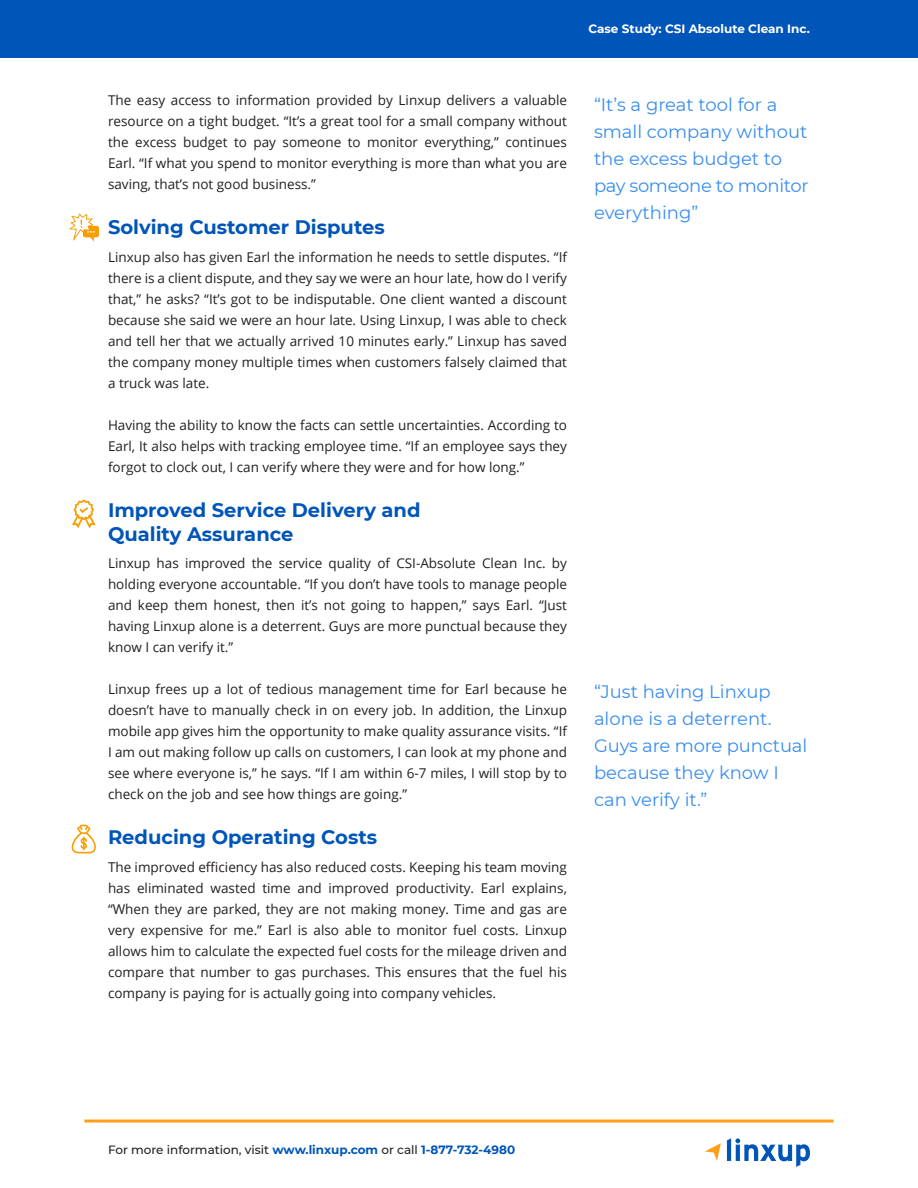
<style>
.page{position:relative;width:918px;height:1188px;background:#fff}
.page>*{position:absolute;margin:0;border:0;box-sizing:border-box;transform-origin:0 0}
.t1{font:700 19.5px/24px "Montserrat";color:#0055b8}
.t2{font:18px/27px "Montserrat";color:#398def}
.t3{font:13.5px/21px "Open Sans";color:#231f20;text-align:justify}
.t4{font:500 12px "Montserrat";color:#231f20}
.t5{font:700 12px "Montserrat";color:#fff}
.s1{font-weight:700;color:#0055b8}
</style>
<div class="page">
<hr style="left:84px;top:1120px;width:750px;height:3px;background:#ff9e1a">
<svg style="left:727px;top:1138px;width:83px;height:29px"></svg>
<svg style="left:705px;top:1143px;width:16px;height:18px"></svg>
<div style="left:0;top:0;width:918px;height:57px;background:#0055b8"></div>
<svg style="left:72px;top:500px;width:24px;height:28px"></svg>
<svg style="left:69px;top:213px;width:30px;height:29px"></svg>
<svg style="left:71px;top:825px;width:25px;height:28px"></svg>
<p class="t5" style="left:588px;top:20px;width:223px">Case Study: CSI Absolute Clean Inc.</p>
<p class="t3" style="left:108px;top:89px;width:461px">The easy access to information provided by Linxup delivers a valuable resource on a tight budget. “It’s a great tool for a small company without the excess budget to pay someone to monitor everything,” continues Earl. “If what you spend to monitor everything is more than what you are saving, that’s not good business.”</p>
<h1 class="t1" style="left:108px;top:214px;width:278px">Solving Customer Disputes</h1>
<p class="t3" style="left:108px;top:246px;width:461px">Linxup also has given Earl the information he needs to settle disputes. “If there is a client dispute, and they say we were an hour late, how do I verify that,” he asks? “It’s got to be indisputable. One client wanted a discount because she said we were an hour late. Using Linxup, I was able to check and tell her that we actually arrived 10 minutes early.” Linxup has saved the company money multiple times when customers falsely claimed that a truck was late.</p>
<p class="t3" style="left:108px;top:414px;width:461px">Having the ability to know the facts can settle uncertainties. According to Earl, It also helps with tracking employee time. “If an employee says they forgot to clock out, I can verify where they were and for how long.”</p>
<h1 class="t1" style="left:108px;top:497px;width:314px">Improved Service Delivery and<br>Quality Assurance</h1>
<p class="t3" style="left:108px;top:553px;width:461px">Linxup has improved the service quality of CSI-Absolute Clean Inc. by holding everyone accountable. “If you don’t have tools to manage people and keep them honest, then it’s not going to happen,” says Earl. “Just having Linxup alone is a deterrent. Guys are more punctual because they know I can verify it.”</p>
<p class="t3" style="left:108px;top:679px;width:461px">Linxup frees up a lot of tedious management time for Earl because he doesn’t have to manually check in on every job. In addition, the Linxup mobile app gives him the opportunity to make quality assurance visits. “If I am out making follow up calls on customers, I can look at my phone and see where everyone is,” he says. “If I am within 6-7 miles, I will stop by to check on the job and see how things are going.”</p>
<h1 class="t1" style="left:108px;top:824px;width:271px">Reducing Operating Costs</h1>
<p class="t3" style="left:108px;top:856px;width:461px">The improved efficiency has also reduced costs. Keeping his team moving has eliminated wasted time and improved productivity. Earl explains, “When they are parked, they are not making money. Time and gas are very expensive for me.” Earl is also able to monitor fuel costs. Linxup allows him to calculate the expected fuel costs for the mileage driven and compare that number to gas purchases. This ensures that the fuel his company is paying for is actually going into company vehicles.</p>
<h2 class="t2" style="left:594px;top:91px;width:216px">“It’s a great tool for a small company without the excess budget to pay someone to monitor everything”</h2>
<h2 class="t2" style="left:594px;top:678px;width:215px">“Just having Linxup alone is a deterrent.<br>Guys are more punctual because they know I can verify it.”</h2>
<p class="t4" style="left:108px;top:1142px;width:409px">For more information, visit <span class="s1">www.linxup.com</span> or call <span class="s1">1-877-732-4980</span></p>
</div>
